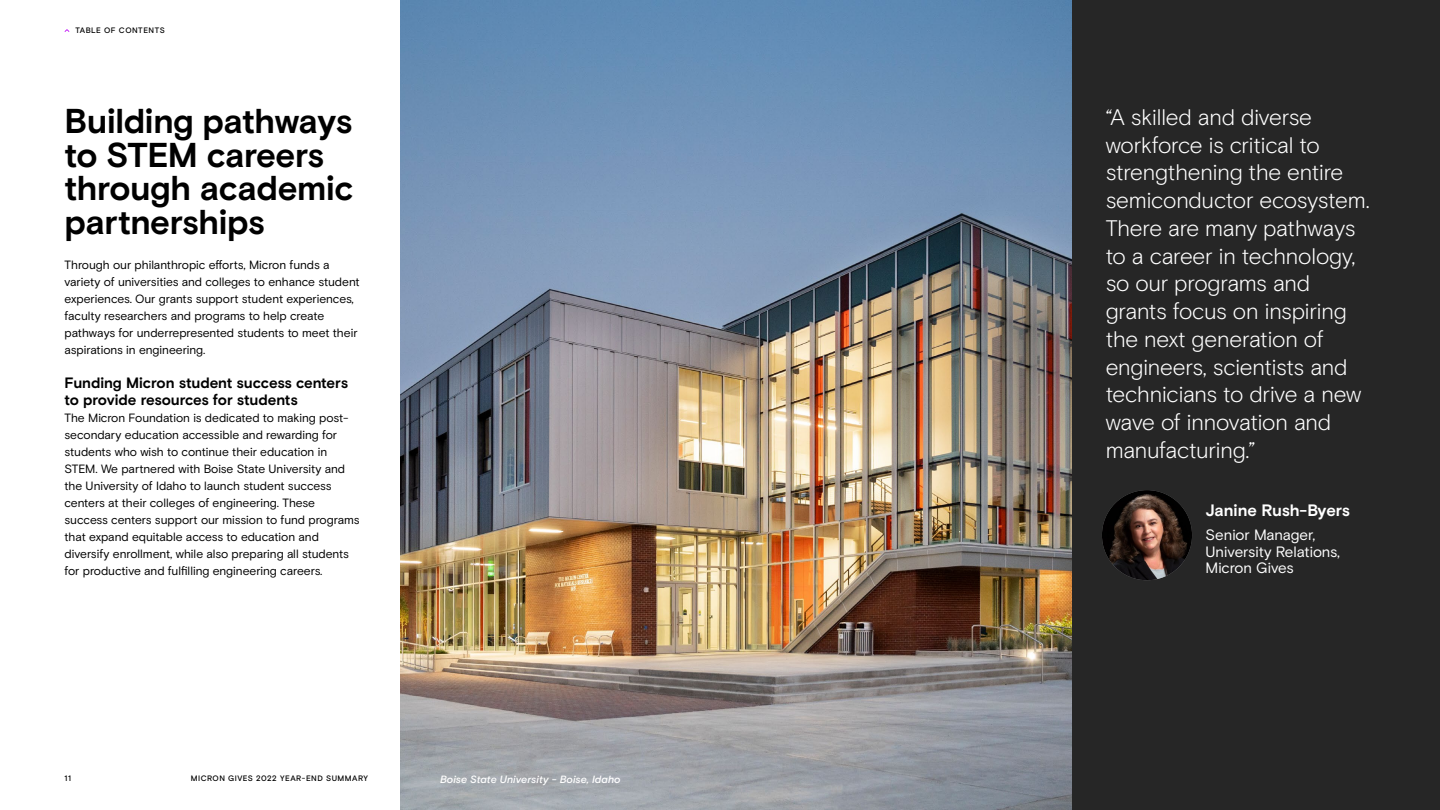
<style>
.page{position:relative;width:1440px;height:810px;background:#fff}
.page>*{position:absolute;margin:0;border:0;box-sizing:border-box;transform-origin:0 0}
.t1{font:700 34.5px/33.8px "Micron Basis";letter-spacing:-.01em;color:#000}
.t2{font:300 22.5px/27.8px "Micron Basis";letter-spacing:-.01em;color:#fff}
.t3{font:700 16.5px "Micron Basis";letter-spacing:-.01em;color:#fff}
.t4{font:700 15px/17px "Micron Basis";letter-spacing:-.01em;color:#000}
.t5{font:15px/16.5px "Micron Basis";color:#fff}
.t6{font:12px/17px "Micron Basis";letter-spacing:-.005em;color:#000}
.t7{font:italic 500 10.5px "Micron Basis";color:#fff}
.t8{font:500 7.88px "Micron Basis";letter-spacing:.055em;color:#000}
</style>
<div class="page">
<div style="left:1072px;top:0;width:368px;height:810px;background:#262626"></div>
<img style="left:1102px;top:490px;width:90px;height:90px;border-radius:45px">
<img style="left:400px;top:0;width:672px;height:810px">
<p class="t8" style="left:75px;top:26px;width:91px">TABLE OF CONTENTS</p>
<h1 class="t1" style="left:64px;top:105px;width:291px">Building pathways to STEM careers through academic partnerships</h1>
<p class="t6" style="left:64px;top:256px;width:297px">Through our philanthropic efforts, Micron funds a variety of universities and colleges to enhance student experiences. Our grants support student experiences, faculty researchers and programs to help create pathways for underrepresented students to meet their aspirations in engineering.</p>
<p class="t4" style="left:64px;top:375px;width:285px">Funding Micron student success centers to provide resources for students</p>
<p class="t6" style="left:64px;top:410px;width:296px">The Micron Foundation is dedicated to making post&shy;secondary education accessible and rewarding for students who wish to continue their education in STEM. We partnered with Boise State University and the University of Idaho to launch student success centers at their colleges of engineering. These success centers support our mission to fund programs that expand equitable access to education and diversify enrollment, while also preparing all students for productive and fulfilling engineering careers.</p>
<p class="t8" style="left:64px;top:773px;width:8px">11</p>
<p class="t8" style="left:191px;top:773px;width:179px">MICRON GIVES 2022 YEAR-END SUMMARY</p>
<p class="t7" style="left:440px;top:773px;width:182px">Boise State University - Boise, Idaho</p>
<p class="t2" style="left:1106px;top:103px;width:265px">“A skilled and diverse workforce is critical to strengthening the entire semiconductor ecosystem.<br>There are many pathways to a career in technology, so our programs and grants focus on inspiring the next generation of engineers, scientists and technicians to drive a new wave of innovation and manufacturing.”</p>
<h3 class="t3" style="left:1206px;top:501px;width:146px">Janine Rush-Byers</h3>
<p class="t5" style="left:1206px;top:527px;width:136px">Senior Manager,<br>University Relations,<br>Micron Gives</p>
</div>
